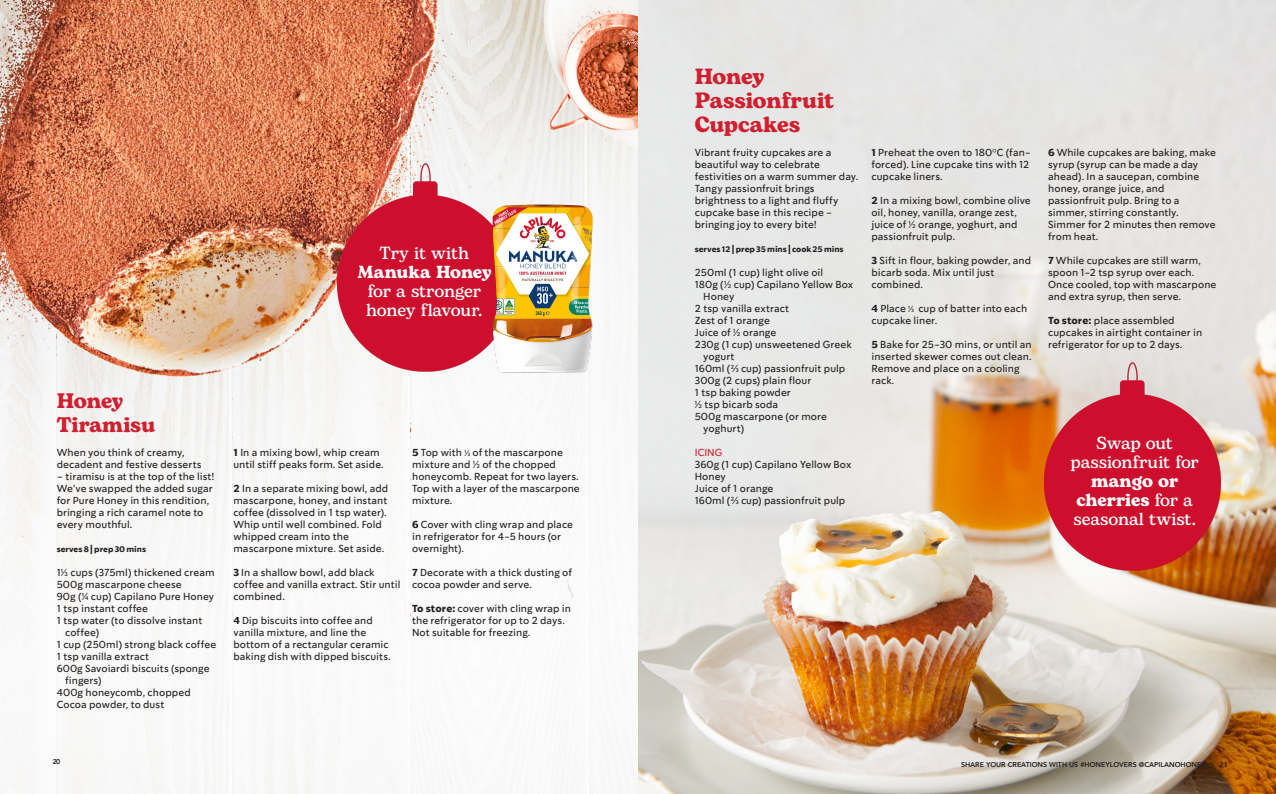
<style>
.page{position:relative;width:1276px;height:794px;background:#fff}
.page>*{position:absolute;margin:0;border:0;box-sizing:border-box;transform-origin:0 0}
.RECIPE_HEAD{font:700 22px/24px "Bogart";letter-spacing:-.005em;color:#d0202f}
.RECIPE_HEAD-2{font:700 21px "Bogart";letter-spacing:-.01em;color:#d0202f}
.PULL_QUOTE__4{font:500 17.5px/19px "Bogart Alt";letter-spacing:-.005em;color:#fff;text-align:center}
.RECIPE_METHOD__1{font:10px/12px "So Do Sans";color:#231f20}
.RECIPE_INGREDIENTS{font:10px/12px "So Do Sans";letter-spacing:.005em;color:#231f20}
.RECIPE_HEAD-3{font:10px/12px "So Do Sans";color:#231f20}
.RECIPE_HEAD-4{font:10px "So Do Sans";letter-spacing:.005em;color:#d0202f}
.RECIPE_HEAD-5{font:700 8px "So Do Sans";letter-spacing:-.005em;color:#231f20}
.t1{font:800 7px "Avenir";color:#231f20}
.s1{font-family:"Bogart";font-weight:700}
.s2{font-weight:700}
.s3{font-size:8.5px}
</style>
<div class="page">
<img style="left:0;top:0;width:1276px;height:794px">
<img style="left:301px;top:143px;width:248px;height:248px">
<img style="left:482px;top:177px;width:172px;height:205px">
<img style="left:1008px;top:342px;width:248px;height:248px">
<p class="PULL_QUOTE__4" style="left:357px;top:244px;width:136px">Try it with<br><span class="s1">Manuka Honey </span>for a stronger honey flavour.</p>
<p class="RECIPE_HEAD-2" style="left:57px;top:386px;width:68px">Honey</p>
<p class="RECIPE_HEAD-2" style="left:57px;top:410px;width:100px">Tiramisu</p>
<p class="RECIPE_HEAD-3" style="left:57px;top:447px;width:146px">When you think of creamy, decadent and festive desserts</p>
<p class="RECIPE_HEAD-3" style="left:57px;top:471px;width:159px">– tiramisu is at the top of the list!<br>We’ve swapped the added sugar for Pure Honey in this rendition, bringing a rich caramel note to every mouthful.</p>
<p class="RECIPE_HEAD-5" style="left:57px;top:544px;width:91px">serves 8 | prep 30 mins</p>
<p class="RECIPE_INGREDIENTS" style="left:57px;top:567px;width:159px">1½ cups (375ml) thickened cream</p>
<p class="RECIPE_INGREDIENTS" style="left:57px;top:579px;width:126px">500g mascarpone cheese</p>
<p class="RECIPE_INGREDIENTS" style="left:57px;top:591px;width:159px">90g (¼ cup) Capilano Pure Honey</p>
<p class="RECIPE_INGREDIENTS" style="left:57px;top:603px;width:93px">1 tsp instant coffee</p>
<p class="RECIPE_INGREDIENTS" style="left:65px;top:615px;width:139px;text-indent:-9px">1 tsp water (to dissolve instant coffee)</p>
<p class="RECIPE_INGREDIENTS" style="left:57px;top:639px;width:161px">1 cup (250ml) strong black coffee</p>
<p class="RECIPE_INGREDIENTS" style="left:57px;top:651px;width:94px">1 tsp vanilla extract</p>
<p class="RECIPE_INGREDIENTS" style="left:65px;top:663px;width:146px;text-indent:-9px">600g Savoiardi biscuits (sponge fingers)</p>
<p class="RECIPE_INGREDIENTS" style="left:57px;top:687px;width:135px">400g honeycomb, chopped</p>
<p class="RECIPE_INGREDIENTS" style="left:57px;top:699px;width:109px">Cocoa powder, to dust</p>
<p class="RECIPE_METHOD__1" style="left:233px;top:447px;width:152px"><span class="s2">1</span> In a mixing bowl, whip cream until stiff peaks form. Set aside.</p>
<p class="RECIPE_METHOD__1" style="left:233px;top:483px;width:156px"><span class="s2">2</span> In a separate mixing bowl, add mascarpone, honey, and instant coffee (dissolved in 1 tsp water).<br>Whip until well combined. Fold whipped cream into the mascarpone mixture. Set aside.</p>
<p class="RECIPE_METHOD__1" style="left:233px;top:567px;width:168px"><span class="s2">3</span> In a shallow bowl, add black coffee and vanilla extract. Stir until combined.</p>
<p class="RECIPE_METHOD__1" style="left:233px;top:615px;width:159px"><span class="s2">4</span> Dip biscuits into coffee and vanilla mixture, and line the bottom of a rectangular ceramic baking dish with dipped biscuits.</p>
<p class="RECIPE_METHOD__1" style="left:412px;top:447px;width:169px"><span class="s2">5</span> Top with <span class="s3">⅓</span> of the mascarpone mixture and ½ of the chopped honeycomb. Repeat for two layers.<br>Top with a layer of the mascarpone mixture.</p>
<p class="RECIPE_METHOD__1" style="left:412px;top:519px;width:162px"><span class="s2">6</span> Cover with cling wrap and place in refrigerator for 4-5 hours (or overnight).</p>
<p class="RECIPE_METHOD__1" style="left:412px;top:567px;width:161px"><span class="s2">7</span> Decorate with a thick dusting of cocoa powder and serve.</p>
<p class="RECIPE_METHOD__1" style="left:412px;top:603px;width:160px"><span class="s2">To store:</span> cover with cling wrap in the refrigerator for up to 2 days.<br>Not suitable for freezing.</p>
<p class="t1" style="left:53px;top:756px;width:9px">20</p>
<p class="RECIPE_HEAD" style="left:695px;top:65px;width:141px">Honey<br>Passionfruit<br>Cupcakes</p>
<p class="RECIPE_HEAD-3" style="left:695px;top:147px;width:165px">Vibrant fruity cupcakes are a beautiful way to celebrate festivities on a warm summer day.<br>Tangy passionfruit brings brightness to a light and fluffy cupcake base in this recipe - bringing joy to every bite!</p>
<p class="RECIPE_HEAD-5" style="left:695px;top:244px;width:150px">serves 12 | prep 35 mins | cook 25 mins</p>
<p class="RECIPE_INGREDIENTS" style="left:695px;top:267px;width:130px">250ml (1 cup) light olive oil</p>
<p class="RECIPE_INGREDIENTS" style="left:703px;top:279px;width:152px;text-indent:-9px">180g (½ cup) Capilano Yellow Box<br>Honey</p>
<p class="RECIPE_INGREDIENTS" style="left:695px;top:303px;width:96px">2 tsp vanilla extract</p>
<p class="RECIPE_INGREDIENTS" style="left:695px;top:315px;width:77px">Zest of 1 orange</p>
<p class="RECIPE_INGREDIENTS" style="left:695px;top:327px;width:83px">Juice of ½ orange</p>
<p class="RECIPE_INGREDIENTS" style="left:703px;top:339px;width:150px;text-indent:-9px">230g (1 cup) unsweetened Greek yogurt</p>
<p class="RECIPE_INGREDIENTS" style="left:695px;top:363px;width:152px">160ml (⅔ cup) passionfruit pulp</p>
<p class="RECIPE_INGREDIENTS" style="left:695px;top:375px;width:118px">300g (2 cups) plain flour</p>
<p class="RECIPE_INGREDIENTS" style="left:695px;top:387px;width:98px">1 tsp baking powder</p>
<p class="RECIPE_INGREDIENTS" style="left:695px;top:399px;width:85px">½ tsp bicarb soda</p>
<p class="RECIPE_INGREDIENTS" style="left:703px;top:411px;width:125px;text-indent:-9px">500g mascarpone (or more yoghurt)</p>
<p class="RECIPE_HEAD-4" style="left:695px;top:447px;width:29px">ICING</p>
<p class="RECIPE_HEAD-3" style="left:695px;top:459px;width:158px">360g (1 cup) Capilano Yellow Box<br>Honey</p>
<p class="RECIPE_HEAD-3" style="left:695px;top:483px;width:80px">Juice of 1 orange</p>
<p class="RECIPE_HEAD-3" style="left:695px;top:495px;width:152px">160ml (⅔ cup) passionfruit pulp</p>
<p class="RECIPE_METHOD__1" style="left:871px;top:147px;width:161px"><span class="s2">1</span> Preheat the oven to 180°C (fan&shy;forced). Line cupcake tins with 12 cupcake liners.</p>
<p class="RECIPE_METHOD__1" style="left:871px;top:195px;width:161px"><span class="s2">2</span> In a mixing bowl, combine olive oil, honey, vanilla, orange zest, juice of ½ orange, yoghurt, and passionfruit pulp.</p>
<p class="RECIPE_METHOD__1" style="left:871px;top:255px;width:161px"><span class="s2">3</span> Sift in flour, baking powder, and bicarb soda. Mix until just combined.</p>
<p class="RECIPE_METHOD__1" style="left:871px;top:303px;width:157px"><span class="s2">4</span> Place <span class="s3">⅓</span> cup of batter into each cupcake liner.</p>
<p class="RECIPE_METHOD__1" style="left:871px;top:339px;width:162px"><span class="s2">5</span> Bake for 25-30 mins, or until an inserted skewer comes out clean.<br>Remove and place on a cooling rack.</p>
<p class="RECIPE_METHOD__1" style="left:1048px;top:147px;width:169px"><span class="s2">6</span> While cupcakes are baking, make syrup (syrup can be made a day ahead). In a saucepan, combine honey, orange juice, and passionfruit pulp. Bring to a simmer, stirring constantly.<br>Simmer for 2 minutes then remove from heat.</p>
<p class="RECIPE_METHOD__1" style="left:1048px;top:255px;width:170px"><span class="s2">7</span> While cupcakes are still warm, spoon 1-2 tsp syrup over each.<br>Once cooled, top with mascarpone and extra syrup, then serve.</p>
<p class="RECIPE_METHOD__1" style="left:1048px;top:315px;width:156px"><span class="s2">To store:</span> place assembled cupcakes in airtight container in refrigerator for up to 2 days.</p>
<p class="PULL_QUOTE__4" style="left:1070px;top:434px;width:130px">Swap out passionfruit for <span class="s1">mango or cherries</span> for a seasonal twist.</p>
<p class="t1" style="left:961px;top:759px;width:246px">SHARE YOUR CREATIONS WITH US #HONEYLOVERS @CAPILANOHONEY</p>
<p class="t1" style="left:1219px;top:759px;width:10px">21</p>
</div>
